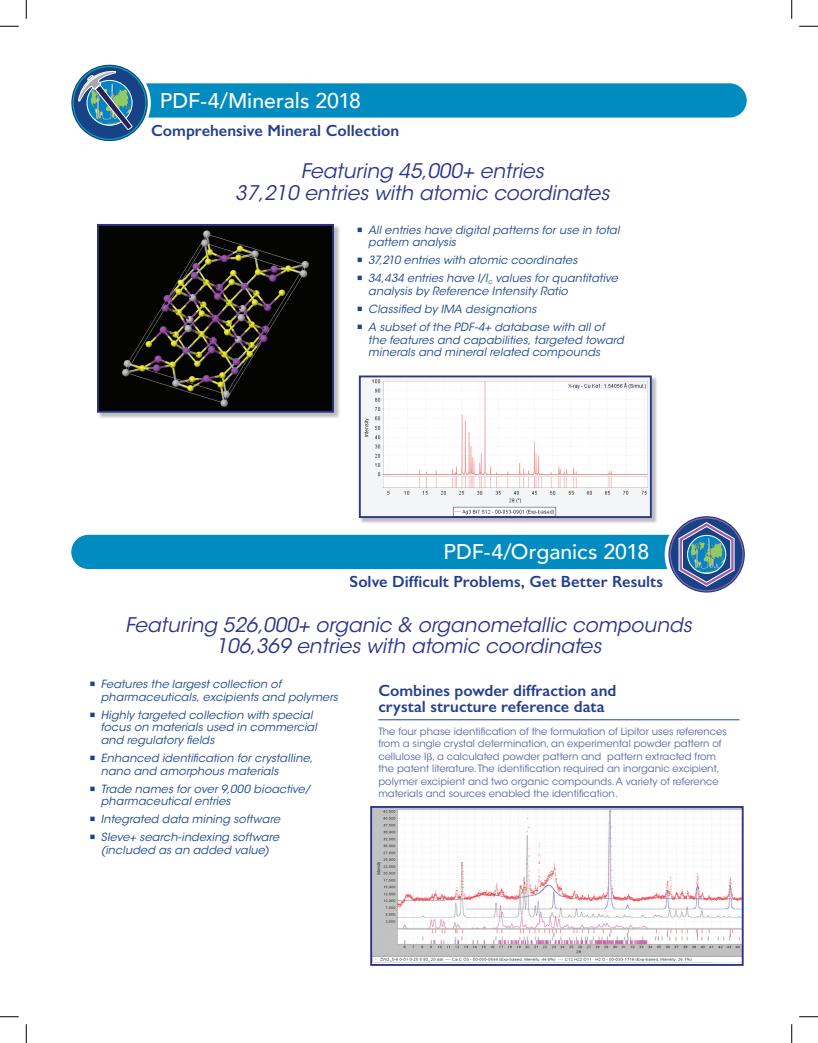
<style>
.page{position:relative;width:818px;height:1043px;background:#fff}
.page>*{position:absolute;margin:0;border:0;box-sizing:border-box;transform-origin:0 0}
.t1{font:500 21.25px "Avenir";letter-spacing:-.005em;color:#fff}
.t2{font:italic 20px/21.2px "ITC Avant Garde Std";color:#2c348b;text-align:center}
.t3{font:600 16.25px/16.2px "Gill Sans";color:#253f8e}
.t4{font:italic 11.25px/12.5px "ITC Avant Garde Std";letter-spacing:.01em;color:#18478c}
.t5{font:10px/12.5px "ITC Avant Garde Std";color:#5566a1}
.s1{font-family:"Universal Std Greekw Math Pi"}
</style>
<div class="page">
<div style="left:71px;top:535px;width:675px;height:34px;background:#008cc0;border-radius:17px"></div>
<svg style="left:664px;top:513px;width:84px;height:83px"></svg>
<svg style="left:669px;top:517px;width:75px;height:75px"></svg>
<div style="left:668px;top:516px;width:76px;height:76px;border:1px solid #174386;border-radius:50%"></div>
<svg style="left:670px;top:518px;width:72px;height:72px"></svg>
<svg style="left:678px;top:522px;width:56px;height:64px;background:#587da5"></svg>
<div style="left:71px;top:83px;width:675px;height:35px;background:#008cc0;border-radius:17px"></div>
<svg style="left:68px;top:61px;width:83px;height:84px"></svg>
<svg style="left:72px;top:65px;width:75px;height:75px"></svg>
<div style="left:71px;top:65px;width:77px;height:76px;border:1px solid #174386;border-radius:50%"></div>
<div style="left:74px;top:67px;width:71px;height:72px;background:#174386;border-radius:50%"></div>
<svg style="left:78px;top:71px;width:55px;height:59px"></svg>
<div style="left:98px;top:225px;width:242px;height:194px;background:#231f20;opacity:.3"></div>
<img style="left:100px;top:227px;width:231px;height:182px">
<div style="left:97px;top:224px;width:237px;height:188px;border:2px solid #2c348b"></div>
<div style="left:360px;top:376px;width:297px;height:147px;background:#231f20;opacity:.3"></div>
<img style="left:362px;top:378px;width:286px;height:137px">
<div style="left:359px;top:375px;width:292px;height:143px;border:2px solid #2c348b"></div>
<img style="left:373px;top:809px;width:367px;height:153px">
<div style="left:370px;top:806px;width:373px;height:159px;border:2px solid #2c348b"></div>
<hr style="left:378px;top:719px;width:361px;height:1px;background:#18478c">
<svg style="left:0;top:25px;width:19px;height:2px"></svg>
<svg style="left:799px;top:25px;width:19px;height:2px"></svg>
<svg style="left:0;top:1016px;width:19px;height:1px"></svg>
<svg style="left:799px;top:1016px;width:19px;height:1px"></svg>
<svg style="left:25px;top:0;width:2px;height:19px"></svg>
<svg style="left:25px;top:1024px;width:2px;height:18px"></svg>
<svg style="left:791px;top:0;width:1px;height:19px"></svg>
<svg style="left:791px;top:1024px;width:1px;height:18px"></svg>
<h1 class="t1" style="left:160px;top:82px;width:203px">PDF-4/Minerals 2018</h1>
<h3 class="t3" style="left:151px;top:122px;width:249px">Comprehensive Mineral Collection</h3>
<h2 class="t2" style="left:235px;top:161px;width:376px">Featuring 45,000+ entries<br>37,210 entries with atomic coordinates</h2>
<p class="t4" style="left:368px;top:223px;width:253px;text-indent:-11px">○ All entries have digital patterns for use in total pattern analysis</p>
<p class="t4" style="left:357px;top:254px;width:222px">○ 37,210 entries with atomic coordinates</p>
<p class="t4" style="left:368px;top:272px;width:251px;text-indent:-11px">○ 34,434 entries have I/I<sub>c</sub> values for quantitative analysis by Reference Intensity Ratio</p>
<p class="t4" style="left:357px;top:303px;width:181px">○ Classified by IMA designations</p>
<p class="t4" style="left:368px;top:321px;width:257px;text-indent:-11px">○ A subset of the PDF-4+ database with all of the features and capabilities, targeted toward minerals and mineral related compounds</p>
<h1 class="t1" style="left:443px;top:533px;width:207px">PDF-4/Organics 2018</h1>
<h3 class="t3" style="left:349px;top:573px;width:315px">Solve Difficult Problems, Get Better Results</h3>
<h2 class="t2" style="left:125px;top:614px;width:568px">Featuring 526,000+ organic &amp; organometallic compounds<br>106,369 entries with atomic coordinates</h2>
<p class="t4" style="left:101px;top:678px;width:239px;text-indent:-11px">○ Features the largest collection of pharmaceuticals, excipients and polymers</p>
<p class="t4" style="left:101px;top:709px;width:218px;text-indent:-11px">○ Highly targeted collection with special focus on materials used in commercial and regulatory fields</p>
<p class="t4" style="left:101px;top:752px;width:214px;text-indent:-11px">○ Enhanced identification for crystalline, nano and amorphous materials</p>
<p class="t4" style="left:101px;top:782px;width:211px;text-indent:-11px">○ Trade names for over 9,000 bioactive/ pharmaceutical entries</p>
<p class="t4" style="left:89px;top:813px;width:192px">○ Integrated data mining software</p>
<p class="t4" style="left:89px;top:831px;width:191px;text-align:center">○ SIeve+ search-indexing software (included as an added value)</p>
<h3 class="t3" style="left:378px;top:682px;width:239px">Combines powder diffraction and crystal structure reference data</h3>
<p class="t5" style="left:378px;top:725px;width:350px">The four phase identification of the formulation of Lipitor uses references from a single crystal determination, an experimental powder pattern of cellulose I<span class="s1">β</span>, a calculated powder pattern and pattern extracted from the patent literature. The identification required an inorganic excipient, polymer excipient and two organic compounds. A variety of reference materials and sources enabled the identification.</p>
</div>
